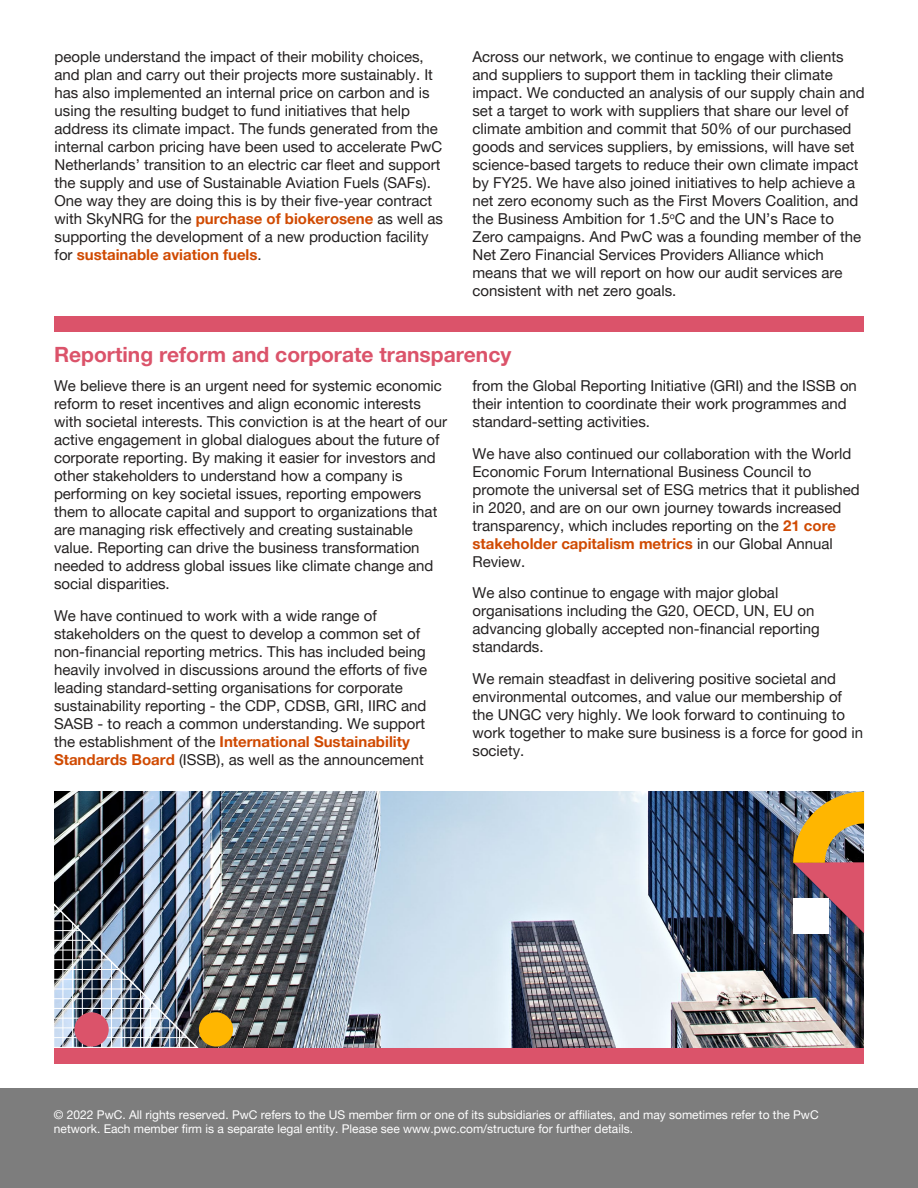
<style>
.page{position:relative;width:918px;height:1188px;background:#fff}
.page>*{position:absolute;margin:0;border:0;box-sizing:border-box;transform-origin:0 0}
.t1{font:700 21px "Helvetica Neue LT Pro";color:#db536a}
.t2{font:15px/18px "Helvetica Neue LT Pro";color:#232020}
.t3{font:12px/14.4px "Helvetica Neue LT Pro";color:#fff}
.s1{font-weight:700;color:#d04a02}
</style>
<div class="page">
<div style="left:0;top:1089px;width:918px;height:99px;background:#7d7d7d"></div>
<div style="left:55px;top:317px;width:809px;height:15px;background:#db536a"></div>
<img style="left:55px;top:792px;width:809px;height:257px">
<img style="left:54px;top:900px;width:146px;height:150px">
<div style="left:75px;top:1012px;width:34px;height:35px;background:#db536a;border-radius:50%"></div>
<div style="left:199px;top:1012px;width:34px;height:35px;background:#ffb600;border-radius:50%"></div>
<img style="left:793px;top:792px;width:71px;height:141px">
<div style="left:55px;top:1049px;width:809px;height:15px;background:#db536a"></div>
<p class="t2" style="left:55px;top:47px;width:390px">people understand the impact of their mobility choices, and plan and carry out their projects more sustainably. It has also implemented an internal price on carbon and is using the resulting budget to fund initiatives that help address its climate impact. The funds generated from the internal carbon pricing have been used to accelerate PwC Netherlands’ transition to an electric car fleet and support the supply and use of Sustainable Aviation Fuels (SAFs).<br>One way they are doing this is by their five-year contract with SkyNRG for the <span class="s1">purchase of biokerosene</span> as well as supporting the development of a new production facility for <span class="s1">sustainable aviation fuels</span>.</p>
<p class="t2" style="left:472px;top:47px;width:394px">Across our network, we continue to engage with clients and suppliers to support them in tackling their climate impact. We conducted an analysis of our supply chain and set a target to work with suppliers that share our level of climate ambition and commit that 50% of our purchased goods and services suppliers, by emissions, will have set science-based targets to reduce their own climate impact by FY25. We have also joined initiatives to help achieve a net zero economy such as the First Movers Coalition, and the Business Ambition for 1.5<sup>o</sup>C and the UN’s Race to Zero campaigns. And PwC was a founding member of the Net Zero Financial Services Providers Alliance which means that we will report on how our audit services are consistent with net zero goals.</p>
<h1 class="t1" style="left:54px;top:341px;width:459px">Reporting reform and corporate transparency</h1>
<p class="t2" style="left:54px;top:377px;width:395px">We believe there is an urgent need for systemic economic reform to reset incentives and align economic interests with societal interests. This conviction is at the heart of our active engagement in global dialogues about the future of corporate reporting. By making it easier for investors and other stakeholders to understand how a company is performing on key societal issues, reporting empowers them to allocate capital and support to organizations that are managing risk effectively and creating sustainable value. Reporting can drive the business transformation needed to address global issues like climate change and social disparities.</p>
<p class="t2" style="left:54px;top:606px;width:375px">We have continued to work with a wide range of stakeholders on the quest to develop a common set of non-financial reporting metrics. This has included being heavily involved in discussions around the efforts of five leading standard-setting organisations for corporate sustainability reporting - the CDP, CDSB, GRI, IIRC and SASB - to reach a common understanding. We support the establishment of the <span class="s1">International Sustainability Standards Board</span> (ISSB), as well as the announcement</p>
<p class="t2" style="left:472px;top:377px;width:386px">from the Global Reporting Initiative (GRI) and the ISSB on their intention to coordinate their work programmes and standard-setting activities.</p>
<p class="t2" style="left:472px;top:444px;width:389px">We have also continued our collaboration with the World Economic Forum International Business Council to promote the universal set of ESG metrics that it published in 2020, and are on our own journey towards increased transparency, which includes reporting on the <span class="s1">21 core stakeholder capitalism metrics</span> in our Global Annual Review.</p>
<p class="t2" style="left:472px;top:584px;width:349px">We also continue to engage with major global organisations including the G20, OECD, UN, EU on advancing globally accepted non-financial reporting standards.</p>
<p class="t2" style="left:472px;top:669px;width:392px">We remain steadfast in delivering positive societal and environmental outcomes, and value our membership of the UNGC very highly. We look forward to continuing to work together to make sure business is a force for good in society.</p>
<p class="t3" style="left:54px;top:1107px;width:766px">© 2022 PwC. All rights reserved. PwC refers to the US member firm or one of its subsidiaries or affiliates, and may sometimes refer to the PwC network. Each member firm is a separate legal entity. Please see www.pwc.com/structure for further details.</p>
</div>
